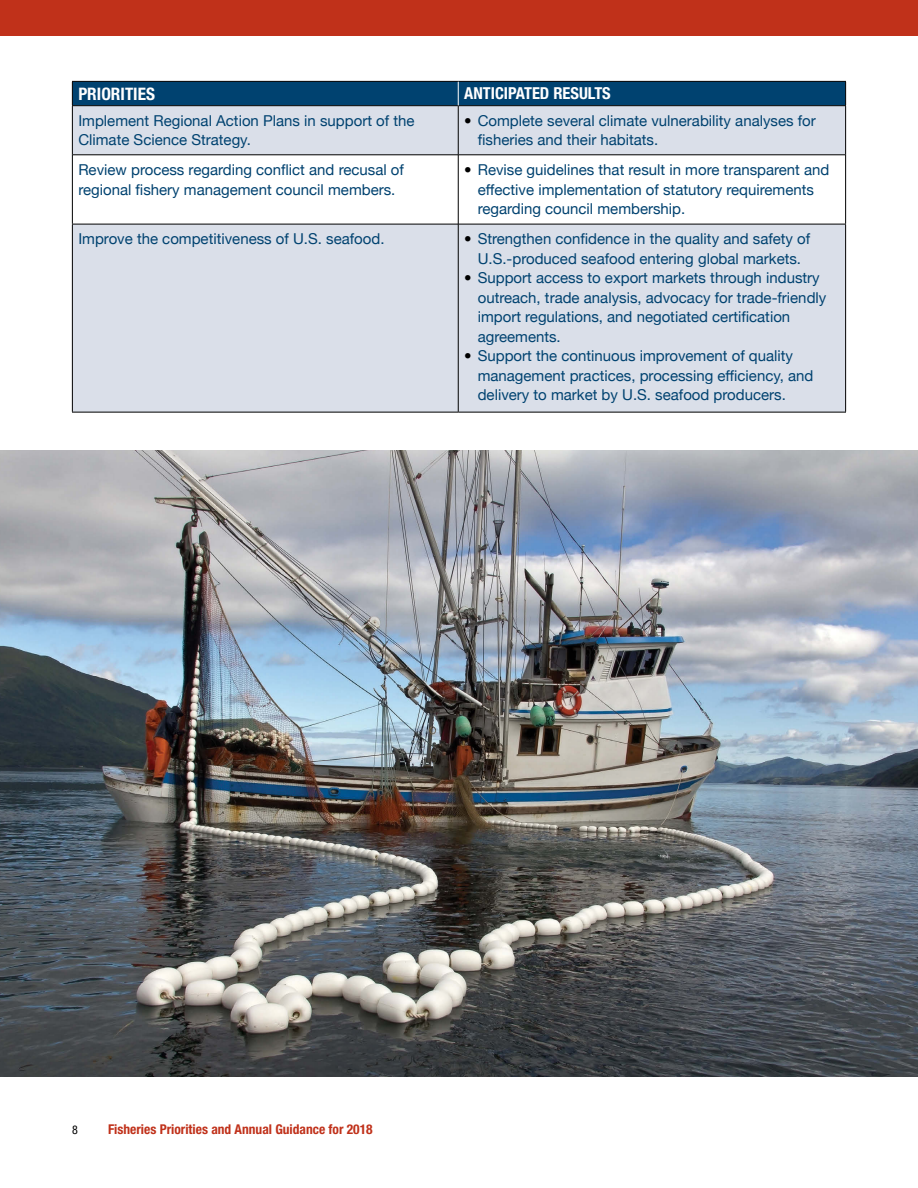
<style>
.page{position:relative;width:918px;height:1188px;background:#fff}
.page>*{position:absolute;margin:0;border:0;box-sizing:border-box;transform-origin:0 0}
.Sidebar_text-Hel_Neu{font:700 condensed 17.25px "Helvetica Neue LT Pro";color:#fff}
.Sidebar_text-Hel_Neu-2{font:700 condensed 16.5px "Helvetica Neue LT Std";color:#fff}
.Sidebar_text-Hel_Neu-3{font:15px/19.5px "Helvetica Neue";color:#004270}
.t1{font:700 condensed 13.5px "Helvetica Neue LT Std";color:#c0311a}
.t2{font:condensed 12px "Helvetica Neue LT Std";color:#000}
.s1{color:#000}
</style>
<div class="page">
<img style="left:0;top:450px;width:918px;height:626px">
<svg style="left:73px;top:106px;width:772px;height:306px;fill:#dadfe9"></svg>
<hr style="left:72px;top:224px;width:386px;height:1px;background:#000">
<hr style="left:458px;top:224px;width:388px;height:1px;background:#000">
<hr style="left:458px;top:106px;width:1px;height:49px;background:#000">
<hr style="left:73px;top:155px;width:385px;height:1px;background:#000">
<hr style="left:458px;top:155px;width:387px;height:1px;background:#000">
<hr style="left:458px;top:155px;width:1px;height:69px;background:#000">
<hr style="left:458px;top:224px;width:1px;height:188px;background:#000">
<hr style="left:72px;top:106px;width:1px;height:49px;background:#000">
<hr style="left:845px;top:106px;width:1px;height:49px;background:#000">
<hr style="left:72px;top:155px;width:1px;height:69px;background:#000">
<hr style="left:845px;top:155px;width:1px;height:69px;background:#000">
<hr style="left:72px;top:224px;width:1px;height:188px;background:#000">
<hr style="left:845px;top:224px;width:1px;height:188px;background:#000">
<hr style="left:72px;top:412px;width:386px;height:1px;background:#000">
<hr style="left:458px;top:412px;width:388px;height:1px;background:#000">
<svg style="left:72px;top:81px;width:774px;height:25px;background:#013e69"></svg>
<div style="left:0;top:0;width:918px;height:36px;background:#c0311a"></div>
<p class="Sidebar_text-Hel_Neu" style="left:78px;top:83px;width:78px">PRIORITIES</p>
<p class="Sidebar_text-Hel_Neu-2" style="left:464px;top:83px;width:148px">ANTICIPATED RESULTS</p>
<p class="Sidebar_text-Hel_Neu-3" style="left:78px;top:110px;width:338px">Implement Regional Action Plans in support of the<br>Climate Science Strategy.</p>
<p class="Sidebar_text-Hel_Neu-3" style="left:478px;top:110px;width:340px;text-indent:-14px"><span class="s1">•</span> Complete several climate vulnerability analyses for fisheries and their habitats.</p>
<p class="Sidebar_text-Hel_Neu-3" style="left:78px;top:159px;width:327px">Review process regarding conflict and recusal of regional fishery management council members.</p>
<p class="Sidebar_text-Hel_Neu-3" style="left:478px;top:159px;width:353px;text-indent:-14px"><span class="s1">•</span> Revise guidelines that result in more transparent and effective implementation of statutory requirements regarding council membership.</p>
<p class="Sidebar_text-Hel_Neu-3" style="left:78px;top:228px;width:308px">Improve the competitiveness of U.S. seafood.</p>
<p class="Sidebar_text-Hel_Neu-3" style="left:464px;top:228px;width:348px;text-align:center"><span class="s1">•</span> Strengthen confidence in the quality and safety of<br>U.S.-produced seafood entering global markets.</p>
<p class="Sidebar_text-Hel_Neu-3" style="left:478px;top:267px;width:350px;text-indent:-14px"><span class="s1">•</span> Support access to export markets through industry outreach, trade analysis, advocacy for trade-friendly import regulations, and negotiated certification agreements.</p>
<p class="Sidebar_text-Hel_Neu-3" style="left:478px;top:345px;width:337px;text-indent:-14px"><span class="s1">•</span> Support the continuous improvement of quality management practices, processing efficiency, and delivery to market by U.S. seafood producers.</p>
<p class="t2" style="left:72px;top:1123px;width:7px">8</p>
<p class="t1" style="left:108px;top:1121px;width:266px">Fisheries Priorities and Annual Guidance for 2018</p>
</div>
